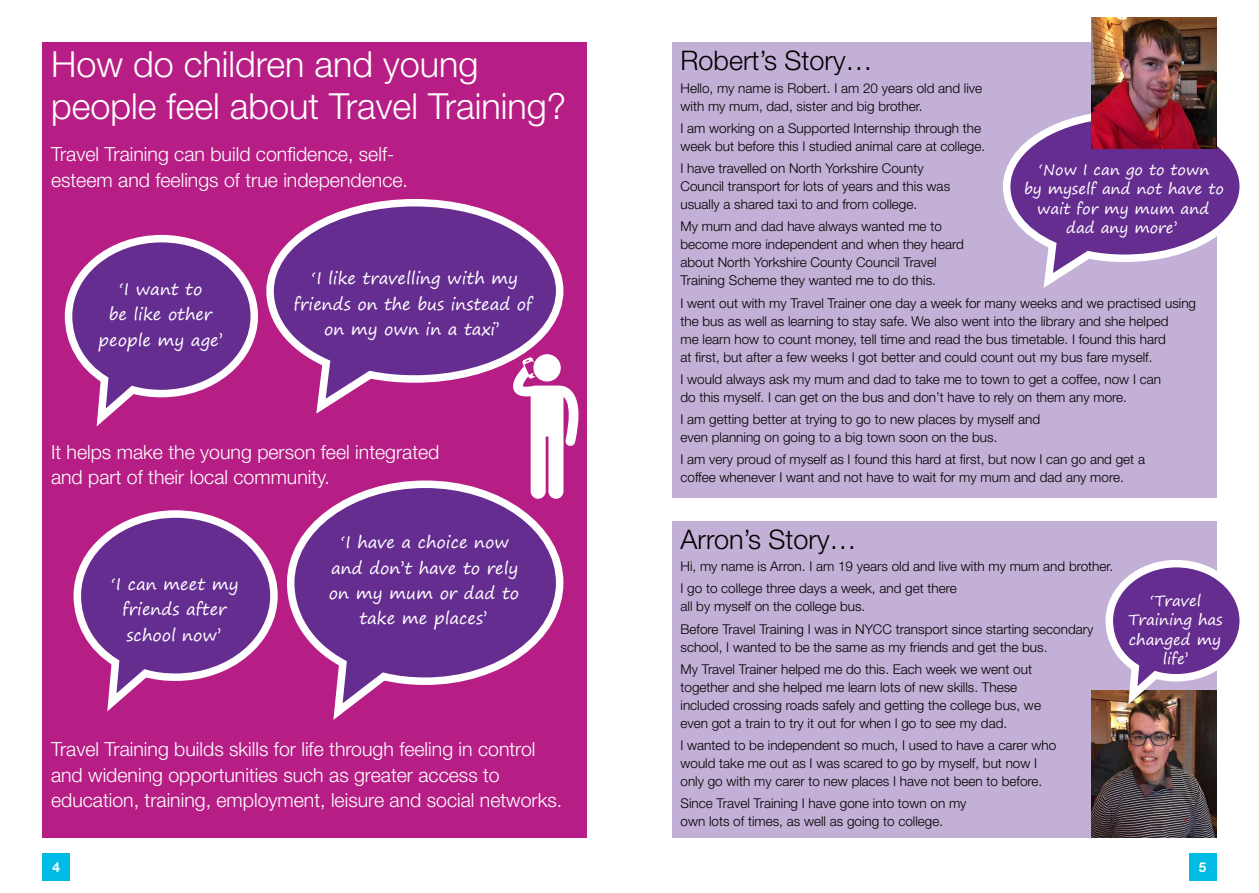
<style>
.page{position:relative;width:1259px;height:893px;background:#fff}
.page>*{position:absolute;margin:0;border:0;box-sizing:border-box;transform-origin:0 0}
.t1{font:300 36px/42px "Helvetica Neue LT Std";color:#fff}
.t2{font:300 27px "Helvetica Neue LT Std";color:#000}
.t3{font:300 19.5px/25.5px "Helvetica Neue LT Std";color:#fff}
.t4{font:16.5px/25.5px "Segoe Print";color:#fff;text-align:center}
.t5{font:15px/19.5px "Segoe Print";color:#fff;text-align:center}
.t6{font:300 13.5px/18px "Helvetica Neue LT Std";color:#000}
.t7{font:700 13.5px "Helvetica Neue LT Std";color:#fff}
</style>
<div class="page">
<div style="left:43px;top:853px;width:27px;height:28px;background:#00bce4"></div>
<div style="left:1188px;top:853px;width:28px;height:28px;background:#00bce4"></div>
<div style="left:43px;top:43px;width:544px;height:795px;background:#b71e85"></div>
<div style="left:672px;top:43px;width:544px;height:454px;background:#c2b0d6"></div>
<div style="left:672px;top:521px;width:544px;height:317px;background:#c2b0d6"></div>
<svg style="left:530px;top:387px;width:48px;height:90px"></svg>
<svg style="left:73px;top:510px;width:205px;height:202px"></svg>
<svg style="left:64px;top:234px;width:194px;height:193px"></svg>
<svg style="left:1003px;top:107px;width:237px;height:188px"></svg>
<svg style="left:266px;top:199px;width:301px;height:222px"></svg>
<svg style="left:287px;top:477px;width:277px;height:243px"></svg>
<img style="left:1091px;top:690px;width:125px;height:148px">
<img style="left:1091px;top:17px;width:125px;height:132px">
<svg style="left:1101px;top:556px;width:139px;height:158px"></svg>
<h1 class="t1" style="left:51px;top:42px;width:516px">How do children and young people feel about Travel Training?</h1>
<h3 class="t3" style="left:51px;top:141px;width:358px">Travel Training can build confidence, self&shy;esteem and feelings of true independence.</h3>
<p class="t4" style="left:98px;top:276px;width:126px">‘I want to<br>be like other people my age’</p>
<p class="t4" style="left:294px;top:265px;width:240px">‘I like travelling with my friends on the bus instead of on my own in a taxi’</p>
<h3 class="t3" style="left:51px;top:439px;width:390px">It helps make the young person feel integrated and part of their local community.</h3>
<p class="t4" style="left:111px;top:571px;width:129px">‘I can meet my friends after school now’</p>
<p class="t4" style="left:329px;top:529px;width:192px">‘I have a choice now and don’t have to rely on my mum or dad to take me places’</p>
<h3 class="t3" style="left:51px;top:736px;width:513px">Travel Training builds skills for life through feeling in control and widening opportunities such as greater access to education, training, employment, leisure and social networks.</h3>
<h2 class="t2" style="left:680px;top:44px;width:194px">Robert’s Story…</h2>
<p class="t6" style="left:680px;top:78px;width:303px">Hello, my name is Robert. I am 20 years old and live with my mum, dad, sister and big brother.</p>
<p class="t6" style="left:680px;top:119px;width:306px">I am working on a Supported Internship through the week but before this I studied animal care at college.</p>
<p class="t6" style="left:680px;top:159px;width:271px">I have travelled on North Yorkshire County<br>Council transport for lots of years and this was usually a shared taxi to and from college.</p>
<p class="t6" style="left:680px;top:217px;width:285px">My mum and dad have always wanted me to become more independent and when they heard about North Yorkshire County Council Travel Training Scheme they wanted me to do this.</p>
<p class="t6" style="left:680px;top:293px;width:517px">I went out with my Travel Trainer one day a week for many weeks and we practised using the bus as well as learning to stay safe. We also went into the library and she helped<br>me learn how to count money, tell time and read the bus timetable. I found this hard<br>at first, but after a few weeks I got better and could count out my bus fare myself.</p>
<p class="t6" style="left:680px;top:370px;width:482px">I would always ask my mum and dad to take me to town to get a coffee, now I can do this myself. I can get on the bus and don’t have to rely on them any more.</p>
<p class="t6" style="left:680px;top:410px;width:361px">I am getting better at trying to go to new places by myself and even planning on going to a big town soon on the bus.</p>
<p class="t6" style="left:680px;top:450px;width:466px">I am very proud of myself as I found this hard at first, but now I can go and get a coffee whenever I want and not have to wait for my mum and dad any more.</p>
<p class="t5" style="left:1024px;top:159px;width:201px">‘Now I can go to town<br>by myself and not have to wait for my mum and dad any more’</p>
<h2 class="t2" style="left:680px;top:523px;width:178px">Arron’s Story…</h2>
<p class="t6" style="left:680px;top:555px;width:434px;line-height:22.2px">Hi, my name is Arron. I am 19 years old and live with my mum and brother.<br>I go to college three days a week, and get there</p>
<p class="t6" style="left:680px;top:595px;width:414px;line-height:22.2px">all by myself on the college bus.<br>Before Travel Training I was in NYCC transport since starting secondary</p>
<p class="t6" style="left:680px;top:635px;width:368px;line-height:22.2px">school, I wanted to be the same as my friends and get the bus.<br>My Travel Trainer helped me do this. Each week we went out</p>
<p class="t6" style="left:680px;top:678px;width:362px">together and she helped me learn lots of new skills. These included crossing roads safely and getting the college bus, we even got a train to try it out for when I go to see my dad.</p>
<p class="t6" style="left:680px;top:736px;width:377px">I wanted to be independent so much, I used to have a carer who would take me out as I was scared to go by myself, but now I only go with my carer to new places I have not been to before.</p>
<p class="t6" style="left:680px;top:794px;width:287px">Since Travel Training I have gone into town on my own lots of times, as well as going to college.</p>
<p class="t5" style="left:1128px;top:590px;width:96px">‘Travel<br>Training has changed my life’</p>
<p class="t7" style="left:53px;top:859px;width:9px">4</p>
<p class="t7" style="left:1198px;top:859px;width:9px">5</p>
</div>
